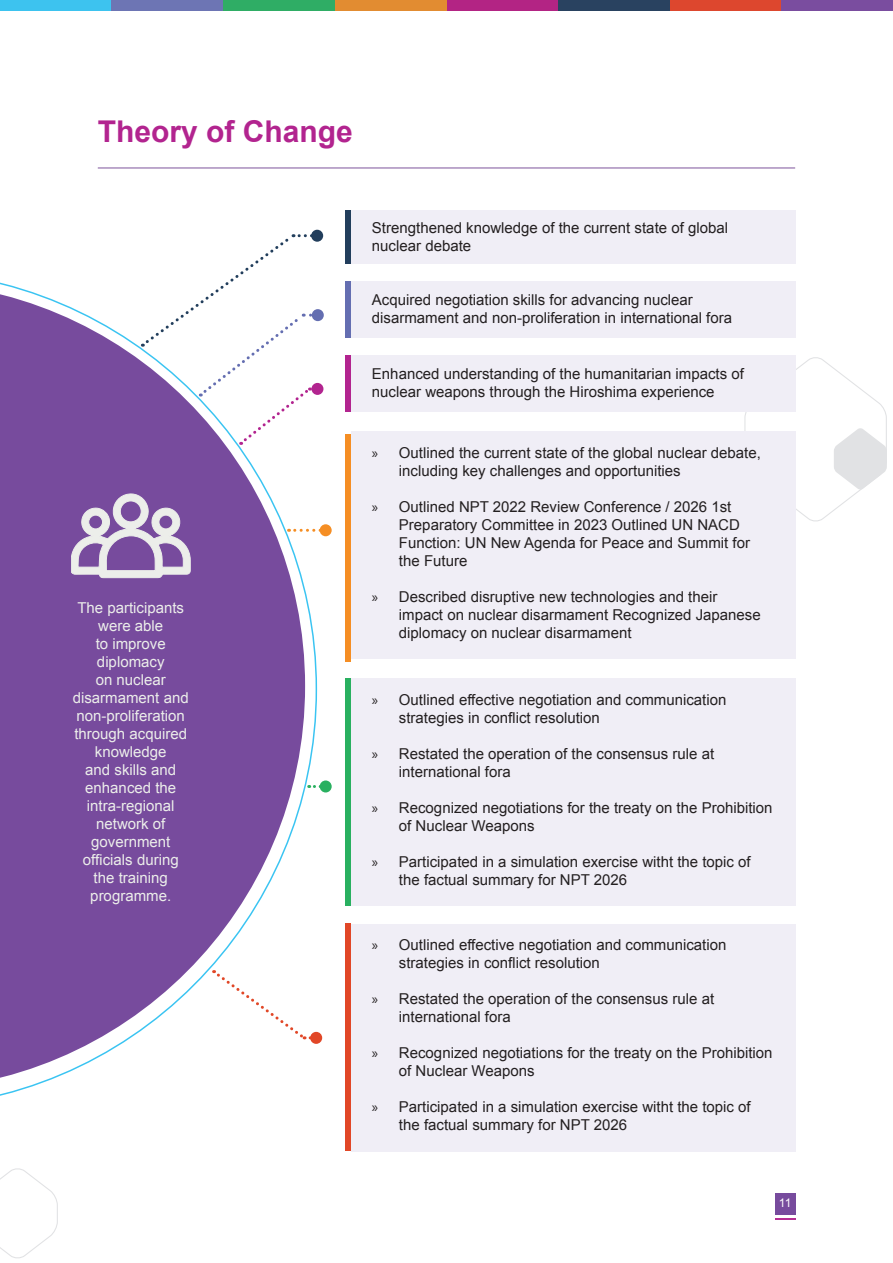
<style>
.page{position:relative;width:893px;height:1263px;background:#fff}
.page>*{position:absolute;margin:0;border:0;box-sizing:border-box;transform-origin:0 0}
.t1{font:700 30px "Arial";color:#b2248f}
.t2{font:15px/18px "Arial";color:#231f20}
.t3{font:15px/18px "Arial";color:#eceeea;text-align:center}
.t4{font:12px "Arial";color:#fff}
.s1{font-family:"Myriad Pro"}
</style>
<div class="page">
<div style="left:0;top:0;width:112px;height:11px;background:#3dc3ef"></div>
<div style="left:446px;top:0;width:112px;height:11px;background:#b32484"></div>
<div style="left:223px;top:0;width:112px;height:11px;background:#2fad65"></div>
<div style="left:670px;top:0;width:111px;height:11px;background:#dd472e"></div>
<div style="left:112px;top:0;width:111px;height:11px;background:#6d75b4"></div>
<div style="left:558px;top:0;width:112px;height:11px;background:#294260"></div>
<div style="left:335px;top:0;width:111px;height:11px;background:#e28c31"></div>
<div style="left:781px;top:0;width:112px;height:11px;background:#7a4d9f"></div>
<div style="left:775px;top:1193px;width:20px;height:22px;background:#774b9d"></div>
<hr style="left:775px;top:1218px;width:20px;height:2px;background:#b2248f">
<svg style="left:0;top:282px;width:305px;height:808px;fill:#774b9d"></svg>
<svg style="left:744px;top:355px;width:143px;height:168px"></svg>
<hr style="left:98px;top:168px;width:697px;height:1px;background:#7d549b">
<div style="left:351px;top:210px;width:444px;height:54px;background:#f0eef6"></div>
<div style="left:351px;top:281px;width:444px;height:57px;background:#f0eef6"></div>
<div style="left:351px;top:355px;width:444px;height:57px;background:#f0eef6"></div>
<div style="left:351px;top:432px;width:444px;height:227px;background:#f0eef6"></div>
<div style="left:351px;top:678px;width:444px;height:228px;background:#f0eef6"></div>
<div style="left:351px;top:924px;width:444px;height:227px;background:#f0eef6"></div>
<svg style="left:71px;top:493px;width:119px;height:109px;background:#9d80b6"></svg>
<div style="left:311px;top:230px;width:12px;height:12px;background:#223e5c;border-radius:50%"></div>
<svg style="left:214px;top:970px;width:103px;height:70px"></svg>
<div style="left:310px;top:1032px;width:12px;height:12px;background:#e14727;border-radius:50%"></div>
<div style="left:312px;top:309px;width:12px;height:12px;background:#646eb1;border-radius:50%"></div>
<svg style="left:142px;top:233px;width:177px;height:212px"></svg>
<div style="left:311px;top:383px;width:12px;height:12px;background:#b2248f;border-radius:50%"></div>
<div style="left:345px;top:678px;width:6px;height:228px;background:#29b060"></div>
<div style="left:345px;top:434px;width:6px;height:227px;background:#f58e24"></div>
<div style="left:345px;top:355px;width:6px;height:57px;background:#b2248f"></div>
<div style="left:345px;top:281px;width:6px;height:57px;background:#646eb1"></div>
<div style="left:345px;top:210px;width:6px;height:54px;background:#223e5c"></div>
<div style="left:345px;top:923px;width:6px;height:227px;background:#e14727"></div>
<svg style="left:0;top:1168px;width:58px;height:91px"></svg>
<svg style="left:289px;top:529px;width:31px;height:3px"></svg>
<div style="left:320px;top:524px;width:12px;height:12px;background:#f58e24;border-radius:50%"></div>
<svg style="left:309px;top:785px;width:11px;height:3px"></svg>
<div style="left:320px;top:780px;width:12px;height:12px;background:#29b060;border-radius:50%"></div>
<p class="t1" style="left:98px;top:112px;width:257px">Theory of Change</p>
<p class="t3" style="left:73px;top:598px;width:117px">The participants were able<br>to improve diplomacy<br>on nuclear disarmament and non-proliferation through acquired knowledge<br>and skills and enhanced the intra-regional network of government officials during the training programme.</p>
<p class="t2" style="left:372px;top:219px;width:358px">Strengthened knowledge of the current state of global nuclear debate</p>
<p class="t2" style="left:372px;top:290px;width:362px">Acquired negotiation skills for advancing nuclear disarmament and non-proliferation in international fora</p>
<p class="t2" style="left:372px;top:365px;width:373px">Enhanced understanding of the humanitarian impacts of nuclear weapons through the Hiroshima experience</p>
<p class="t2" style="left:399px;top:444px;width:363px;text-indent:-27px"><span class="s1">»</span> Outlined the current state of the global nuclear debate, including key challenges and opportunities</p>
<p class="t2" style="left:399px;top:498px;width:352px;text-indent:-27px"><span class="s1">»</span> Outlined NPT 2022 Review Conference / 2026 1st Preparatory Committee in 2023 Outlined UN NACD Function: UN New Agenda for Peace and Summit for the Future</p>
<p class="t2" style="left:399px;top:588px;width:363px;text-indent:-27px"><span class="s1">»</span> Described disruptive new technologies and their impact on nuclear disarmament Recognized Japanese diplomacy on nuclear disarmament</p>
<p class="t2" style="left:399px;top:691px;width:329px;text-indent:-27px"><span class="s1">»</span> Outlined effective negotiation and communication strategies in conflict resolution</p>
<p class="t2" style="left:399px;top:745px;width:317px;text-indent:-27px"><span class="s1">»</span> Restated the operation of the consensus rule at international fora</p>
<p class="t2" style="left:399px;top:799px;width:375px;text-indent:-27px"><span class="s1">»</span> Recognized negotiations for the treaty on the Prohibition of Nuclear Weapons</p>
<p class="t2" style="left:399px;top:853px;width:353px;text-indent:-27px"><span class="s1">»</span> Participated in a simulation exercise witht the topic of the factual summary for NPT 2026</p>
<p class="t2" style="left:399px;top:936px;width:329px;text-indent:-27px"><span class="s1">»</span> Outlined effective negotiation and communication strategies in conflict resolution</p>
<p class="t2" style="left:399px;top:990px;width:317px;text-indent:-27px"><span class="s1">»</span> Restated the operation of the consensus rule at international fora</p>
<p class="t2" style="left:399px;top:1044px;width:375px;text-indent:-27px"><span class="s1">»</span> Recognized negotiations for the treaty on the Prohibition of Nuclear Weapons</p>
<p class="t2" style="left:399px;top:1098px;width:353px;text-indent:-27px"><span class="s1">»</span> Participated in a simulation exercise witht the topic of the factual summary for NPT 2026</p>
<p class="t4" style="left:779px;top:1194px;width:14px">11</p>
</div>
